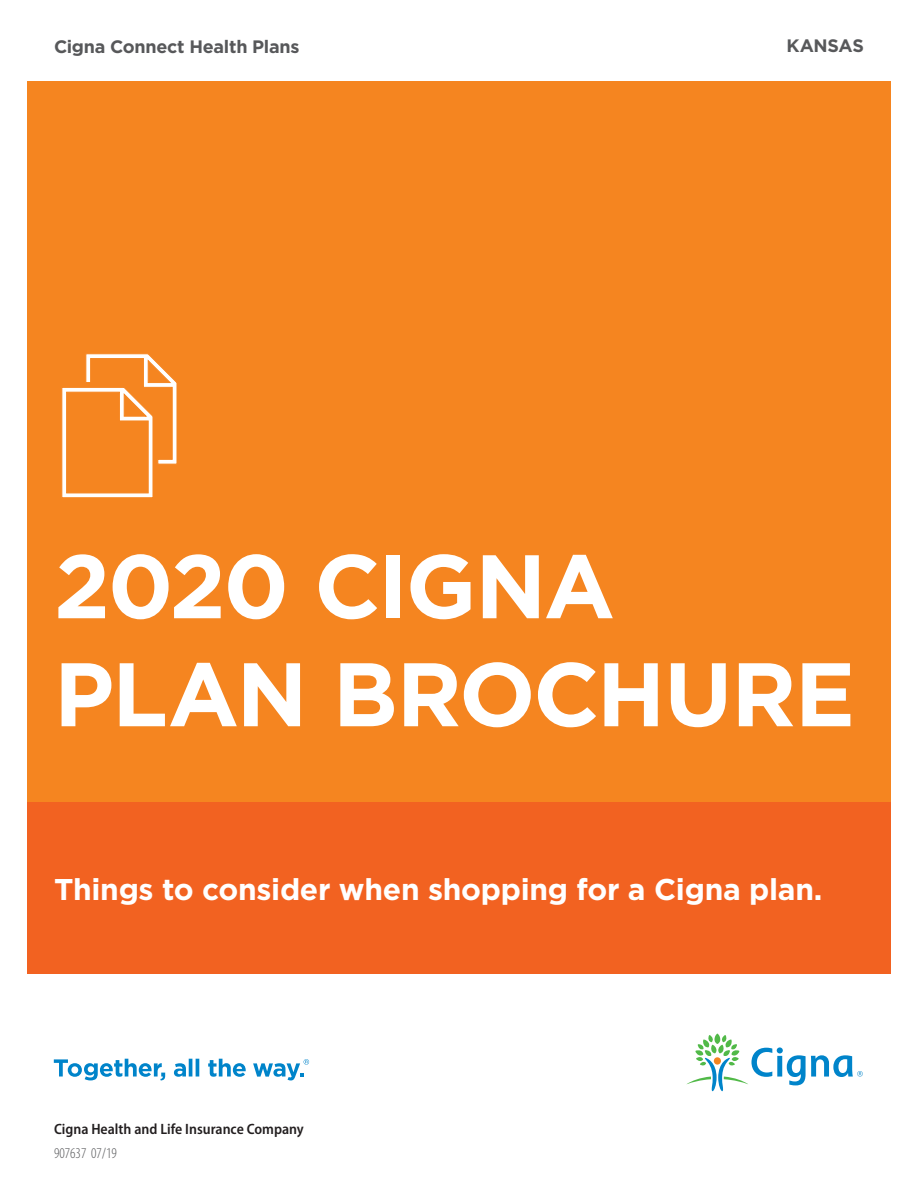
<style>
.page{position:relative;width:918px;height:1188px;background:#fff}
.page>*{position:absolute;margin:0;border:0;box-sizing:border-box;transform-origin:0 0}
.Headline_bold_40_45{font:700 90px/108px "Gotham";letter-spacing:-.025em;color:#fff}
.Subheadline_bold_14{font:700 30px "Gotham";letter-spacing:-.01em;color:#fff}
.Body_Text_8_5___12{font:700 18px "Gotham";letter-spacing:-.015em;color:#57585a}
.Offered_by_legal{font:600 semi-condensed 15px "Myriad Pro";color:#231f20}
.Legal_copy_Cat{font:300 condensed 15px "Myriad Pro";color:#57585a}
</style>
<div class="page">
<div style="left:27px;top:801px;width:864px;height:173px;background:#f26221"></div>
<div style="left:27px;top:81px;width:864px;height:720px;background:#f58520"></div>
<svg style="left:61px;top:353px;width:116px;height:145px"></svg>
<svg style="left:54px;top:1059px;width:111px;height:21px"></svg>
<svg style="left:174px;top:1059px;width:25px;height:18px"></svg>
<svg style="left:208px;top:1059px;width:38px;height:18px"></svg>
<svg style="left:253px;top:1059px;width:56px;height:21px"></svg>
<svg style="left:687px;top:1034px;width:176px;height:57px"></svg>
<p class="Body_Text_8_5___12" style="left:54px;top:37px;width:247px">Cigna Connect Health Plans</p>
<p class="Body_Text_8_5___12" style="left:786px;top:35px;width:79px">KANSAS</p>
<p class="Headline_bold_40_45" style="left:54px;top:530px;width:803px">2020 CIGNA<br>PLAN BROCHURE</p>
<p class="Subheadline_bold_14" style="left:54px;top:872px;width:770px">Things to consider when shopping for a Cigna plan.</p>
<p class="Offered_by_legal" style="left:54px;top:1121px;width:251px">Cigna Health and Life Insurance Company</p>
<p class="Legal_copy_Cat" style="left:54px;top:1145px;width:64px">907637 07/19</p>
</div>
